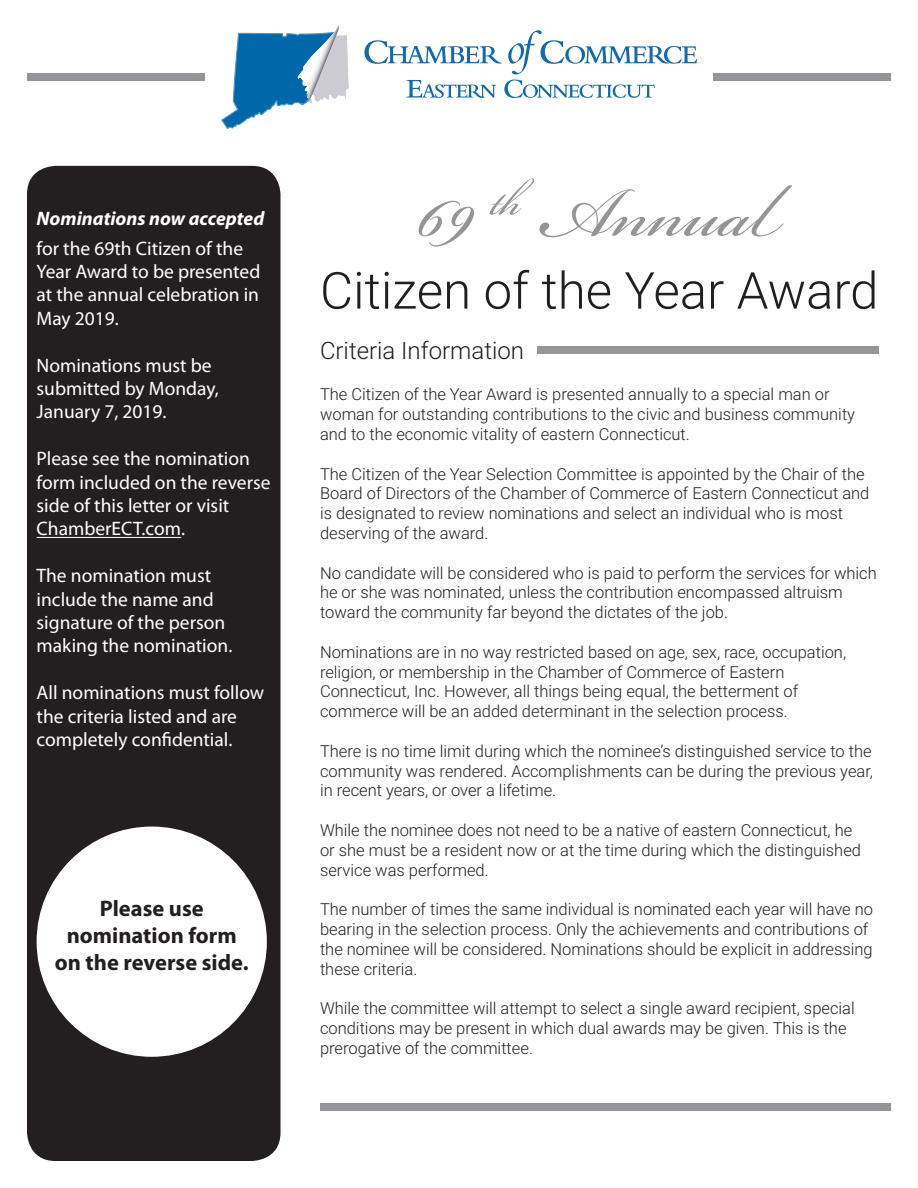
<style>
.page{position:relative;width:918px;height:1188px;background:#fff}
.page>*{position:absolute;margin:0;border:0;box-sizing:border-box;transform-origin:0 0}
.t1{font:108px "Bickham Script Pro";color:#939598}
.t2{font:300 51px "Roboto";color:#231f20}
.t3{font:300 24px "Roboto";color:#231f20}
.t4{font:700 22.5px/27px "Myriad Pro";color:#231f20;text-align:center}
.t5{font:19.5px/23.4px "Myriad Pro";color:#fff}
.t6{font:italic 700 19.5px "Myriad Pro";color:#fff}
.t7{font:300 16.5px/19.8px "Roboto";color:#231f20}
</style>
<div class="page">
<svg style="left:407px;top:80px;width:89px;height:18px"></svg>
<svg style="left:504px;top:80px;width:151px;height:18px"></svg>
<svg style="left:364px;top:40px;width:138px;height:24px"></svg>
<svg style="left:508px;top:30px;width:189px;height:44px"></svg>
<svg style="left:221px;top:25px;width:128px;height:104px"></svg>
<div style="left:27px;top:73px;width:178px;height:8px;background:#939598"></div>
<div style="left:713px;top:73px;width:178px;height:8px;background:#939598"></div>
<div style="left:27px;top:166px;width:253px;height:995px;background:#231f20;border-radius:28px"></div>
<hr style="left:37px;top:537px;width:144px;height:1px;background:#fff">
<div style="left:37px;top:827px;width:230px;height:230px;background:#fff;border-radius:50%"></div>
<div style="left:537px;top:346px;width:342px;height:8px;background:#939598"></div>
<div style="left:320px;top:1103px;width:570px;height:8px;background:#939598"></div>
<p class="t6" style="left:37px;top:205px;width:229px">Nominations now accepted</p>
<p class="t5" style="left:37px;top:236px;width:225px">for the 69th Citizen of the<br>Year Award to be presented at the annual celebration in<br>May 2019.</p>
<p class="t5" style="left:37px;top:353px;width:184px">Nominations must be submitted by Monday,<br>January 7, 2019.</p>
<p class="t5" style="left:37px;top:447px;width:235px">Please see the nomination form included on the reverse side of this letter or visit<br>ChamberECT.com.</p>
<p class="t5" style="left:37px;top:564px;width:197px">The nomination must include the name and signature of the person making the nomination.</p>
<p class="t5" style="left:37px;top:681px;width:229px">All nominations must follow the criteria listed and are completely confidential.</p>
<h3 class="t4" style="left:55px;top:894px;width:195px">Please use nomination form on the reverse side.</h3>
<h1 class="t1" style="left:417px;top:135px;width:367px">69 <sup>th</sup> Annual</h1>
<h2 class="t2" style="left:320px;top:255px;width:560px">Citizen of the Year Award</h2>
<h3 class="t3" style="left:320px;top:334px;width:206px">Criteria Information</h3>
<p class="t7" style="left:320px;top:384px;width:537px">The Citizen of the Year Award is presented annually to a special man or woman for outstanding contributions to the civic and business community and to the economic vitality of eastern Connecticut.</p>
<p class="t7" style="left:320px;top:463px;width:551px">The Citizen of the Year Selection Committee is appointed by the Chair of the Board of Directors of the Chamber of Commerce of Eastern Connecticut and is designated to review nominations and select an individual who is most deserving of the award.</p>
<p class="t7" style="left:320px;top:562px;width:558px">No candidate will be considered who is paid to perform the services for which he or she was nominated, unless the contribution encompassed altruism toward the community far beyond the dictates of the job.</p>
<p class="t7" style="left:320px;top:641px;width:528px">Nominations are in no way restricted based on age, sex, race, occupation, religion, or membership in the Chamber of Commerce of Eastern Connecticut, Inc. However, all things being equal, the betterment of commerce will be an added determinant in the selection process.</p>
<p class="t7" style="left:320px;top:740px;width:555px;text-align:justify">There is no time limit during which the nominee’s distinguished service to the community was rendered. Accomplishments can be during the previous year, in recent years, or over a lifetime.</p>
<p class="t7" style="left:320px;top:820px;width:543px">While the nominee does not need to be a native of eastern Connecticut, he or she must be a resident now or at the time during which the distinguished service was performed.</p>
<p class="t7" style="left:320px;top:899px;width:555px">The number of times the same individual is nominated each year will have no bearing in the selection process. Only the achievements and contributions of the nominee will be considered. Nominations should be explicit in addressing these criteria.</p>
<p class="t7" style="left:320px;top:998px;width:536px">While the committee will attempt to select a single award recipient, special conditions may be present in which dual awards may be given. This is the prerogative of the committee.</p>
</div>
